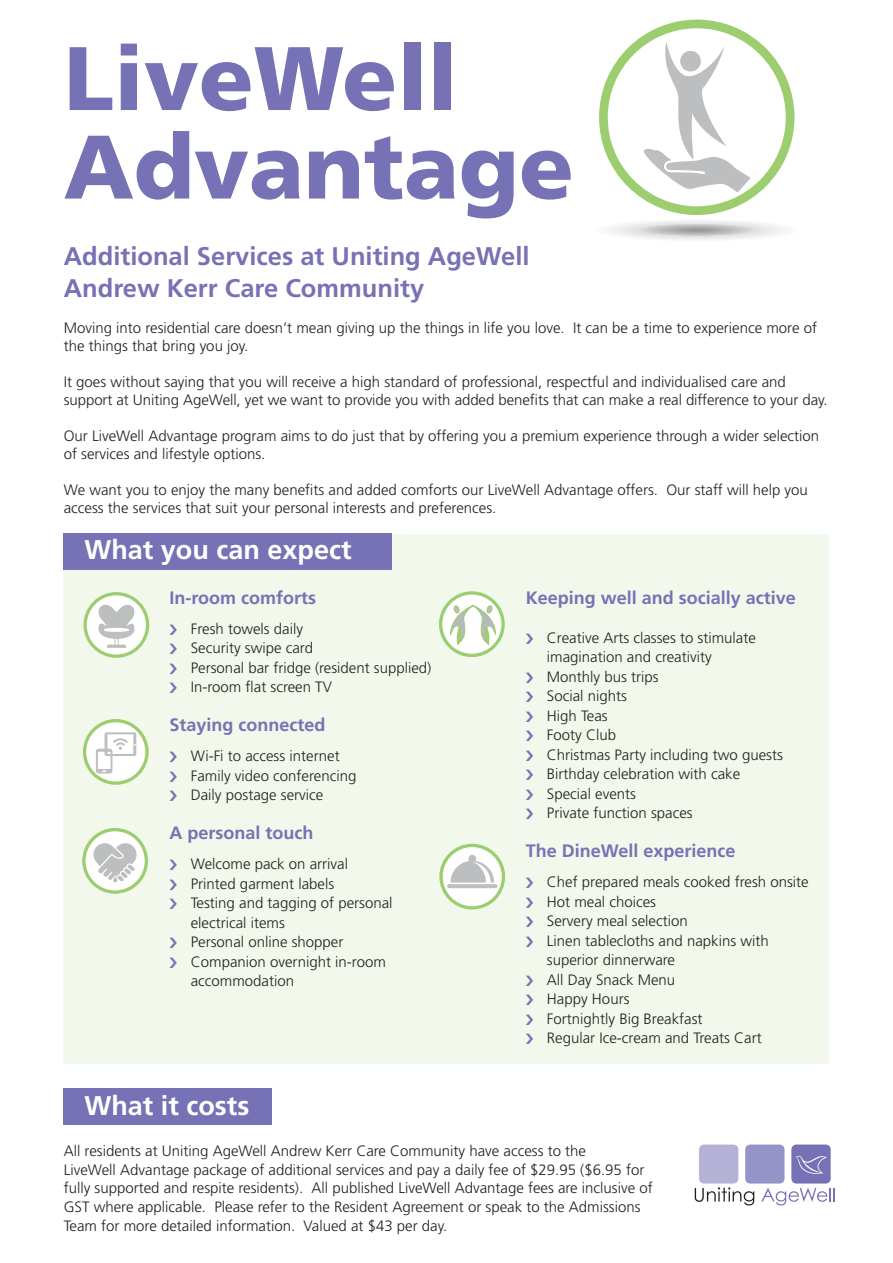
<style>
.page{position:relative;width:893px;height:1263px;background:#fff}
.page>*{position:absolute;margin:0;border:0;box-sizing:border-box;transform-origin:0 0}
.t1{font:900 90px/88.5px "Frutiger LT Std";color:#7672b5}
.t2{font:700 27px "Frutiger LT Std";color:#fff}
.t3{font:700 25.5px/31.7px "Frutiger LT Std";color:#7672b5}
.t4{font:700 18px "Frutiger LT Std";color:#7672b5}
.t5{font:300 15px/19.5px "Frutiger LT Std";color:#231f20}
</style>
<div class="page">
<svg style="left:599px;top:20px;width:195px;height:195px"></svg>
<div style="left:64px;top:534px;width:765px;height:529px;background:#f2f8eb"></div>
<div style="left:64px;top:533px;width:328px;height:37px;background:#7672b5"></div>
<div style="left:64px;top:1089px;width:208px;height:36px;background:#7672b5"></div>
<svg style="left:83px;top:592px;width:67px;height:66px"></svg>
<svg style="left:82px;top:719px;width:67px;height:66px"></svg>
<svg style="left:439px;top:591px;width:66px;height:66px"></svg>
<svg style="left:439px;top:844px;width:67px;height:66px"></svg>
<svg style="left:82px;top:828px;width:66px;height:66px"></svg>
<svg style="left:695px;top:1187px;width:59px;height:18px"></svg>
<svg style="left:761px;top:1188px;width:74px;height:17px"></svg>
<div style="left:699px;top:1144px;width:39px;height:39px;background:#b6b2d7;border-radius:5px"></div>
<div style="left:745px;top:1144px;width:39px;height:39px;background:#9693c8;border-radius:5px"></div>
<div style="left:791px;top:1144px;width:40px;height:39px;background:#7672b5;border-radius:5px"></div>
<svg style="left:795px;top:1156px;width:32px;height:18px"></svg>
<h1 class="t1" style="left:64px;top:41px;width:512px">LiveWell<br>Advantage</h1>
<h3 class="t3" style="left:64px;top:242px;width:467px">Additional Services at Uniting AgeWell<br>Andrew Kerr Care Community</h3>
<p class="t5" style="left:64px;top:320px;width:755px;line-height:18px">Moving into residential care doesn’t mean giving up the things in life you love. It can be a time to experience more of the things that bring you joy.</p>
<p class="t5" style="left:64px;top:374px;width:765px;line-height:18px">It goes without saying that you will receive a high standard of professional, respectful and individualised care and support at Uniting AgeWell, yet we want to provide you with added benefits that can make a real difference to your day.</p>
<p class="t5" style="left:64px;top:428px;width:757px;line-height:18px">Our LiveWell Advantage program aims to do just that by offering you a premium experience through a wider selection of services and lifestyle options.</p>
<p class="t5" style="left:64px;top:482px;width:746px;line-height:18px">We want you to enjoy the many benefits and added comforts our LiveWell Advantage offers. Our staff will help you access the services that suit your personal interests and preferences.</p>
<h2 class="t2" style="left:84px;top:539px;width:269px">What you can expect</h2>
<p class="t4" style="left:170px;top:590px;width:148px">In-room comforts</p>
<p class="t5" style="left:191px;top:620px;width:242px">Fresh towels daily<br>Security swipe card<br>Personal bar fridge (resident supplied)<br>In-room flat screen TV</p>
<p class="t4" style="left:170px;top:718px;width:158px">Staying connected</p>
<p class="t5" style="left:191px;top:747px;width:167px">Wi-Fi to access internet<br>Family video conferencing<br>Daily postage service</p>
<p class="t4" style="left:170px;top:826px;width:145px">A personal touch</p>
<p class="t5" style="left:191px;top:855px;width:203px">Welcome pack on arrival<br>Printed garment labels<br>Testing and tagging of personal electrical items<br>Personal online shopper<br>Companion overnight in-room accommodation</p>
<h2 class="t2" style="left:84px;top:1095px;width:166px">What it costs</h2>
<p class="t4" style="left:526px;top:590px;width:272px">Keeping well and socially active</p>
<p class="t5" style="left:547px;top:629px;width:237px">Creative Arts classes to stimulate imagination and creativity<br>Monthly bus trips<br>Social nights<br>High Teas<br>Footy Club<br>Christmas Party including two guests<br>Birthday celebration with cake<br>Special events<br>Private function spaces</p>
<p class="t4" style="left:526px;top:844px;width:211px">The DineWell experience</p>
<p class="t5" style="left:547px;top:873px;width:263px">Chef prepared meals cooked fresh onsite<br>Hot meal choices<br>Servery meal selection<br>Linen tablecloths and napkins with superior dinnerware<br>All Day Snack Menu<br>Happy Hours<br>Fortnightly Big Breakfast<br>Regular Ice-cream and Treats Cart</p>
<p class="t5" style="left:64px;top:1142px;width:590px;line-height:18.8px">All residents at Uniting AgeWell Andrew Kerr Care Community have access to the<br>LiveWell Advantage package of additional services and pay a daily fee of $29.95 ($6.95 for fully supported and respite residents). All published LiveWell Advantage fees are inclusive of GST where applicable. Please refer to the Resident Agreement or speak to the Admissions Team for more detailed information. Valued at $43 per day.</p>
</div>
